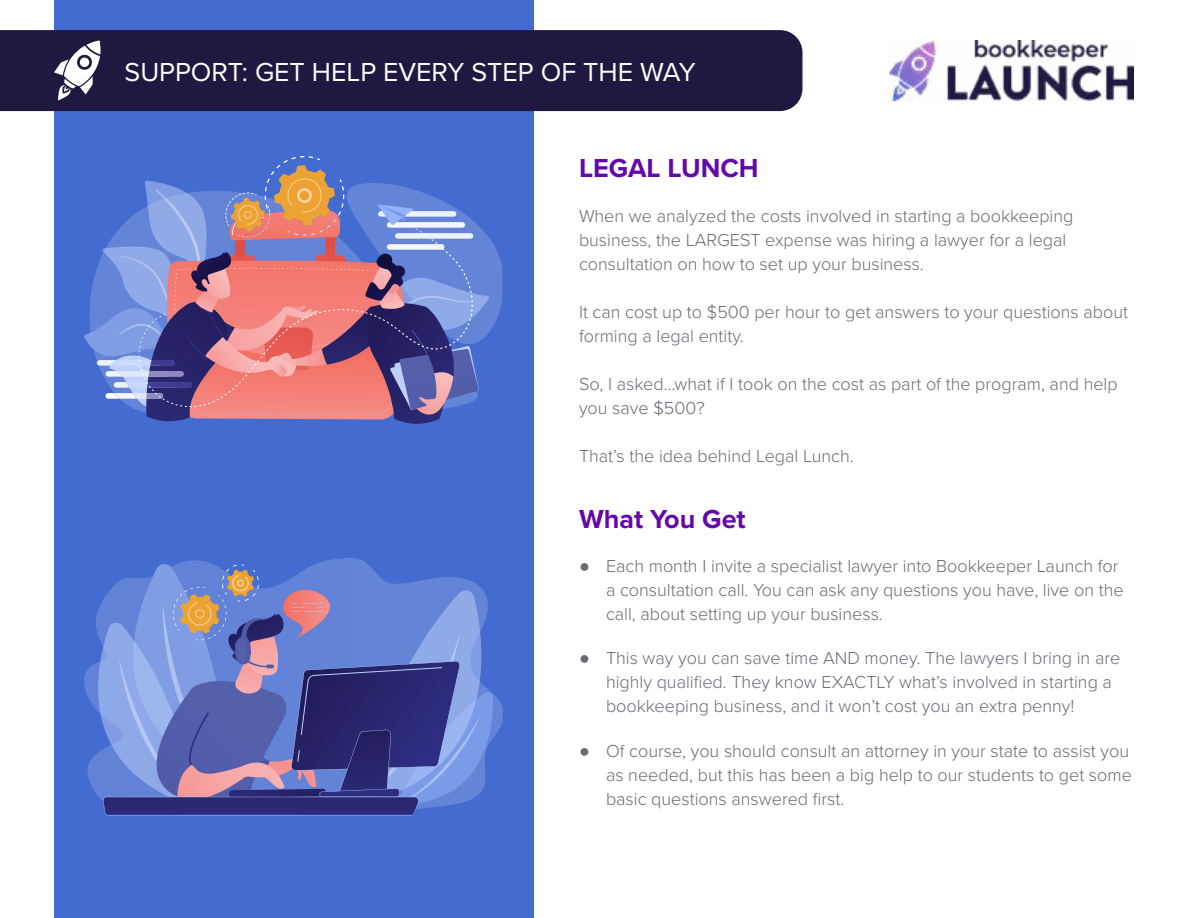
<style>
.page{position:relative;width:1188px;height:918px;background:#fff}
.page>*{position:absolute;margin:0;border:0;box-sizing:border-box;transform-origin:0 0}
.t1{font:27px "Proxima Nova";color:#fff}
.t2{font:700 27px "Proxima Nova";color:#6408ab}
.t3{font:300 18px/24px "Proxima Nova";color:#6a6a75}
.s1{font-family:"Arial";font-weight:400}
</style>
<div class="page">
<div style="left:54px;top:0;width:480px;height:918px;background:#446bd0"></div>
<div style="left:0;top:30px;width:802px;height:81px;background:#211842"></div>
<svg style="left:54px;top:40px;width:47px;height:61px;background:#7f7a92"></svg>
<img style="left:890px;top:41px;width:244px;height:60px">
<svg style="left:84px;top:156px;width:419px;height:268px"></svg>
<svg style="left:84px;top:558px;width:419px;height:177px"></svg>
<svg style="left:85px;top:563px;width:410px;height:253px;background:#6372b9"></svg>
<h1 class="t1" style="left:125px;top:52px;width:573px">SUPPORT: GET HELP EVERY STEP OF THE WAY</h1>
<h1 class="t2" style="left:579px;top:148px;width:181px">LEGAL LUNCH</h1>
<p class="t3" style="left:579px;top:203px;width:496px">When we analyzed the costs involved in starting a bookkeeping business, the LARGEST expense was hiring a lawyer for a legal consultation on how to set up your business.</p>
<p class="t3" style="left:579px;top:299px;width:551px">It can cost up to $500 per hour to get answers to your questions about forming a legal entity.</p>
<p class="t3" style="left:579px;top:371px;width:540px">So, I asked...what if I took on the cost as part of the program, and help you save $500?</p>
<p class="t3" style="left:579px;top:443px;width:276px">That’s the idea behind Legal Lunch.</p>
<h1 class="t2" style="left:579px;top:499px;width:168px">What You Get</h1>
<p class="t3" style="left:606px;top:553px;width:519px;text-indent:-27px"><span class="s1">●</span> Each month I invite a specialist lawyer into Bookkeeper Launch for a consultation call. You can ask any questions you have, live on the call, about setting up your business.</p>
<p class="t3" style="left:606px;top:645px;width:516px;text-indent:-27px"><span class="s1">●</span> This way you can save time AND money. The lawyers I bring in are highly qualified. They know EXACTLY what’s involved in starting a bookkeeping business, and it won’t cost you an extra penny!</p>
<p class="t3" style="left:606px;top:738px;width:527px;text-indent:-27px"><span class="s1">●</span> Of course, you should consult an attorney in your state to assist you as needed, but this has been a big help to our students to get some basic questions answered first.</p>
</div>
